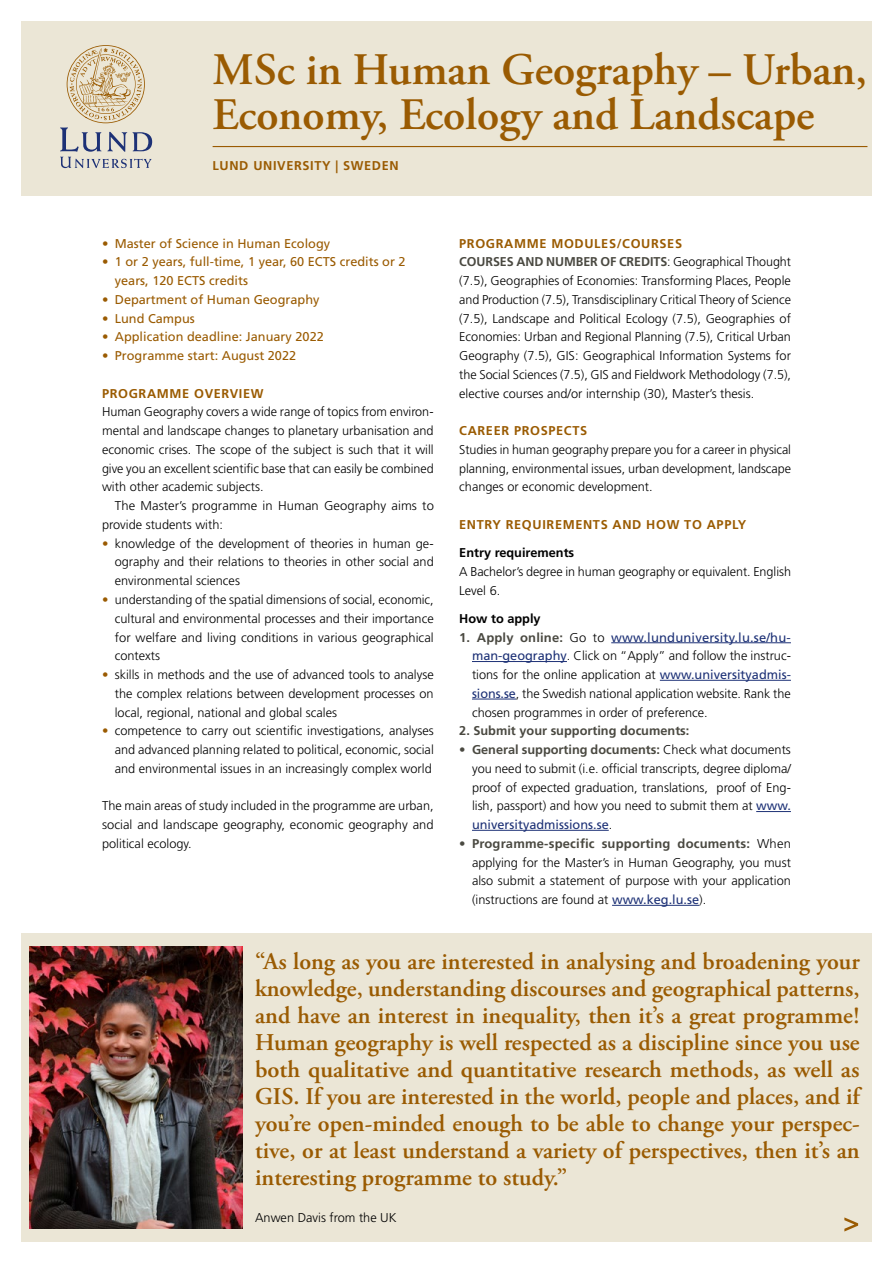
<style>
.page{position:relative;width:893px;height:1263px;background:#fff}
.page>*{position:absolute;margin:0;border:0;box-sizing:border-box;transform-origin:0 0}
.H1_Rubrik_30_p{font:600 45px/45px "Adobe Garamond Pro";color:#9a5b02}
.Brons_Citat{font:600 24px/27px "Adobe Garamond Pro";color:#9a5b02;text-align:justify}
.Svart_Brödtext_utan{font:300 12.75px/18.8px "Frutiger LT Std";color:#000;text-align:justify}
.Brödtext_Bold_t_o_m{font:300 12.75px/18.8px "Frutiger LT Std";color:#000;text-align:justify}
.t1{font:12.75px/18.8px "Frutiger LT Std";color:#9a5b02}
.H2_Brons_Underrubrik{font:700 12.75px "Frutiger LT Std";letter-spacing:.05em;color:#9a5b02}
.Svart_Brödtext_med_i{font:300 12.75px/18.8px "Frutiger LT Std";letter-spacing:.005em;color:#000}
.Brödtext_Bold_t_o_m-2{font:700 12.75px "Frutiger LT Std";color:#4a4941}
.H3_Underrubrik{font:700 12.75px "Frutiger LT Std";color:#000}
.Underrad{font:700 12.75px "Frutiger LT Std";letter-spacing:.05em;color:#9a5b02}
.Brödtext_Bold_t_o_m-3{font:700 12.75px "Frutiger LT Std";letter-spacing:.05em;color:#9a5b02}
.s1{color:#9a5b02}
.s2{font-weight:700;color:#4a4941}
.s3{font-weight:400;color:#1d3176}
</style>
<div class="page">
<div style="left:21px;top:21px;width:851px;height:175px;background:#ebe6d6"></div>
<div style="left:21px;top:933px;width:851px;height:309px;background:#ebe6d6"></div>
<svg style="left:844px;top:1217px;width:14px;height:14px"></svg>
<svg style="left:60px;top:45px;width:92px;height:123px"></svg>
<hr style="left:213px;top:146px;width:654px;height:1px;background:#9a5b02">
<hr style="left:611px;top:642px;width:180px;height:1px;background:#1d3176">
<hr style="left:472px;top:661px;width:95px;height:1px;background:#1d3176">
<hr style="left:660px;top:680px;width:131px;height:1px;background:#1d3176">
<hr style="left:472px;top:699px;width:44px;height:1px;background:#1d3176">
<hr style="left:756px;top:811px;width:35px;height:1px;background:#1d3176">
<hr style="left:472px;top:830px;width:137px;height:1px;background:#1d3176">
<hr style="left:612px;top:905px;width:87px;height:1px;background:#1d3176">
<img style="left:30px;top:946px;width:212px;height:282px">
<h1 class="H1_Rubrik_30_p" style="left:213px;top:48px;width:656px">MSc in Human Geography – Urban,<br>Economy, Ecology and Landscape</h1>
<p class="Underrad" style="left:213px;top:158px;width:188px">LUND UNIVERSITY | SWEDEN</p>
<p class="t1" style="left:102px;top:234px;width:230px">• Master of Science in Human Ecology</p>
<p class="t1" style="left:115px;top:253px;width:292px;text-indent:-13px">• 1 or 2 years, full-time, 1 year, 60 ECTS credits or 2 years, 120 ECTS credits</p>
<p class="t1" style="left:102px;top:290px;width:219px">• Department of Human Geography</p>
<p class="t1" style="left:102px;top:309px;width:94px">• Lund Campus</p>
<p class="t1" style="left:102px;top:328px;width:223px">• Application deadline: January 2022</p>
<p class="t1" style="left:102px;top:346px;width:196px">• Programme start: August 2022</p>
<h2 class="H2_Brons_Underrubrik" style="left:102px;top:386px;width:163px">PROGRAMME OVERVIEW</h2>
<p class="Svart_Brödtext_utan" style="left:102px;top:403px;width:333px">Human Geography covers a wide range of topics from environ&shy;mental and landscape changes to planetary urbanisation and economic crises. The scope of the subject is such that it will give you an excellent scientific base that can easily be combined with other academic subjects.</p>
<p class="Svart_Brödtext_med_i" style="left:102px;top:497px;width:333px;text-indent:13px">The Master’s programme in Human Geography aims to provide students with:</p>
<p class="Svart_Brödtext_utan" style="left:115px;top:534px;width:320px;text-indent:-13px"><span class="s1">•</span> knowledge of the development of theories in human ge&shy;ography and their relations to theories in other social and environmental sciences</p>
<p class="Svart_Brödtext_utan" style="left:115px;top:590px;width:320px;text-indent:-13px"><span class="s1">•</span> understanding of the spatial dimensions of social, economic, cultural and environmental processes and their importance for welfare and living conditions in various geographical contexts</p>
<p class="Svart_Brödtext_utan" style="left:115px;top:665px;width:320px;text-indent:-13px"><span class="s1">•</span> skills in methods and the use of advanced tools to analyse the complex relations between development processes on local, regional, national and global scales</p>
<p class="Svart_Brödtext_utan" style="left:115px;top:722px;width:321px;text-indent:-13px"><span class="s1">•</span> competence to carry out scientific investigations, analyses and advanced planning related to political, economic, social and environmental issues in an increasingly complex world</p>
<p class="Svart_Brödtext_utan" style="left:102px;top:797px;width:333px">The main areas of study included in the programme are urban, social and landscape geography, economic geography and political ecology.</p>
<h2 class="H2_Brons_Underrubrik" style="left:459px;top:236px;width:224px">PROGRAMME MODULES/COURSES</h2>
<p class="Svart_Brödtext_utan" style="left:459px;top:253px;width:333px"><span class="s2">COURSES AND NUMBER OF CREDITS</span>: Geographical Thought (7.5), Geographies of Economies: Transforming Places, People and Production (7.5), Transdisciplinary Critical Theory of Science (7.5), Landscape and Political Ecology (7.5), Geographies of Economies: Urban and Regional Planning (7.5), Critical Urban Geography (7.5), GIS: Geographical Information Systems for the Social Sciences (7.5), GIS and Fieldwork Methodology (7.5), elective courses and/or internship (30), Master’s thesis.</p>
<p class="Brödtext_Bold_t_o_m-3" style="left:459px;top:423px;width:129px">CAREER PROSPECTS</p>
<p class="Svart_Brödtext_utan" style="left:459px;top:440px;width:333px">Studies in human geography prepare you for a career in physical planning, environmental issues, urban development, landscape changes or economic development.</p>
<h2 class="H2_Brons_Underrubrik" style="left:459px;top:517px;width:288px">ENTRY REQUIREMENTS AND HOW TO APPLY</h2>
<h3 class="H3_Underrubrik" style="left:459px;top:545px;width:117px">Entry requirements</h3>
<p class="Svart_Brödtext_utan" style="left:459px;top:562px;width:333px">A Bachelor’s degree in human geography or equivalent. English<br>Level 6.</p>
<h3 class="H3_Underrubrik" style="left:459px;top:611px;width:83px">How to apply</h3>
<p class="Brödtext_Bold_t_o_m" style="left:472px;top:628px;width:320px;text-indent:-13px"><span class="s2">1. Apply online:</span> Go to <span class="s3">www.lunduniversity.lu.se/hu&shy;man-geography</span>. Click on “Apply” and follow the instruc&shy;tions for the online application at <span class="s3">www.universityadmis&shy;sions.se</span>, the Swedish national application website. Rank the chosen programmes in order of preference.</p>
<p class="Brödtext_Bold_t_o_m-2" style="left:459px;top:723px;width:232px">2. Submit your supporting documents:</p>
<p class="Svart_Brödtext_utan" style="left:472px;top:740px;width:320px;text-indent:-13px"><span class="s2">• General supporting documents:</span> Check what documents you need to submit (i.e. official transcripts, degree diploma/ proof of expected graduation, translations, proof of Eng&shy;lish, passport) and how you need to submit them at <span class="s3">www. universityadmissions.se</span>.</p>
<p class="Svart_Brödtext_utan" style="left:472px;top:834px;width:320px;text-indent:-13px"><span class="s2">• Programme-specific supporting documents:</span> When applying for the Master’s in Human Geography, you must also submit a statement of purpose with your application (instructions are found at <span class="s3">www.keg.lu.se</span>).</p>
<p class="Brons_Citat" style="left:255px;top:948px;width:606px">“As long as you are interested in analysing and broadening your knowledge, understanding discourses and geographical patterns, and have an interest in inequality, then it’s a great programme!<br>Human geography is well respected as a discipline since you use both qualitative and quantitative research methods, as well as GIS. If you are interested in the world, people and places, and if you’re open-minded enough to be able to change your perspec&shy;tive, or at least understand a variety of perspectives, then it’s an interesting programme to study.”</p>
<p class="Svart_Brödtext_utan" style="left:255px;top:1208px;width:143px">Anwen Davis from the UK</p>
</div>
